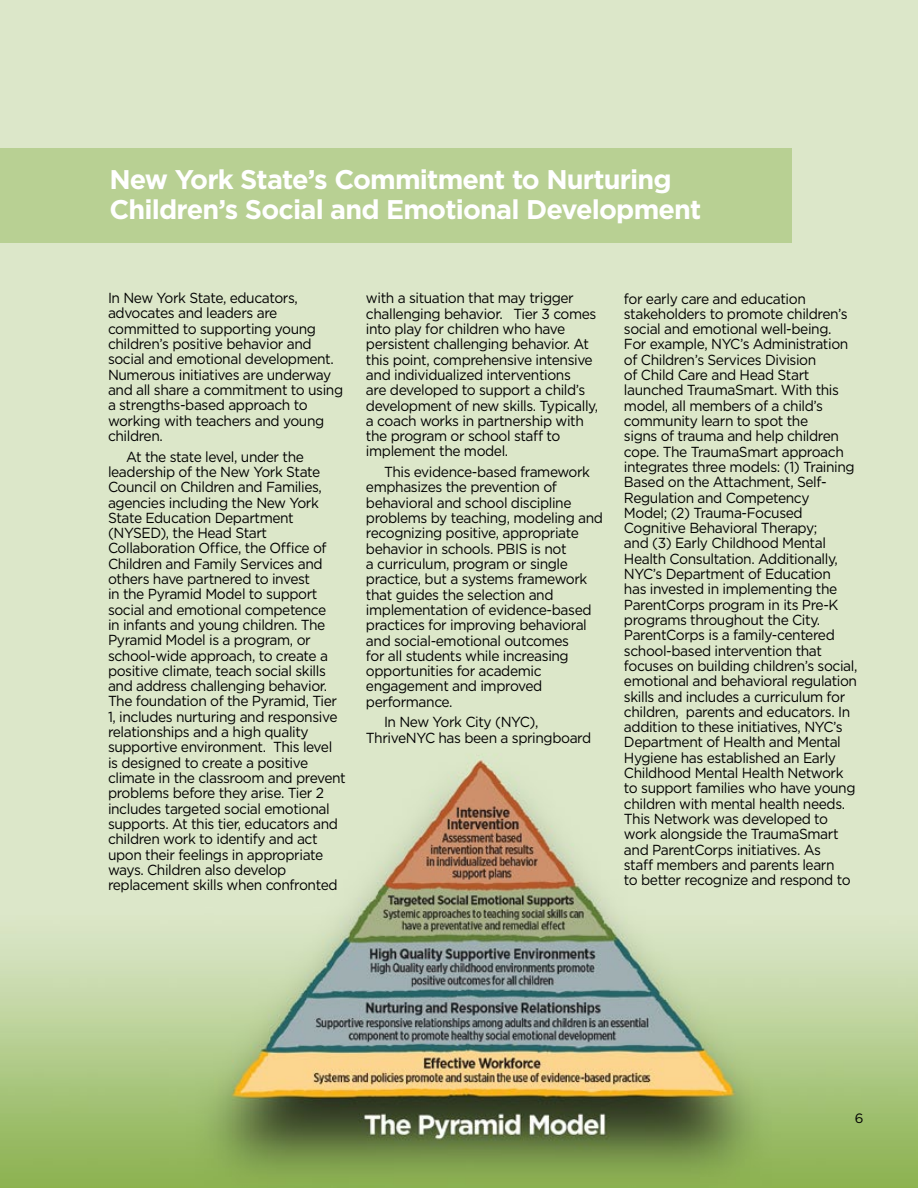
<style>
.page{position:relative;width:918px;height:1188px;background:#fff}
.page>*{position:absolute;margin:0;border:0;box-sizing:border-box;transform-origin:0 0}
.t1{font:700 27px/30px "Gotham";letter-spacing:-.03em;color:#fff}
.t2{font:14.55px/15.3px "Gotham";letter-spacing:-.03em;color:#000;scale:.95 1}
.t3{font:13.5px "Gotham";color:#000}
</style>
<div class="page">
<img style="left:0;top:0;width:918px;height:1188px">
<div style="left:0;top:148px;width:791px;height:95px;background:#b8d093"></div>
<h1 class="t1" style="left:109px;top:164px;width:594px">New York State’s Commitment to Nurturing<br>Children’s Social and Emotional Development</h1>
<p class="t2" style="left:108px;top:290px;width:249px">In New York State, educators, advocates and leaders are committed to supporting young children’s positive behavior and social and emotional development.<br>Numerous initiatives are underway and all share a commitment to using a strengths-based approach to working with teachers and young children.</p>
<p class="t2" style="left:108px;top:448px;width:252px;text-indent:18px">At the state level, under the leadership of the New York State Council on Children and Families, agencies including the New York State Education Department (NYSED), the Head Start Collaboration Office, the Office of Children and Family Services and others have partnered to invest<br>in the Pyramid Model to support social and emotional competence<br>in infants and young children. The Pyramid Model is a program, or school-wide approach, to create a positive climate, teach social skills and address challenging behavior.<br>The foundation of the Pyramid, Tier 1, includes nurturing and responsive relationships and a high quality supportive environment. This level is designed to create a positive climate in the classroom and prevent problems before they arise. Tier 2 includes targeted social emotional supports. At this tier, educators and children work to identify and act upon their feelings in appropriate ways. Children also develop replacement skills when confronted</p>
<p class="t2" style="left:366px;top:290px;width:246px">with a situation that may trigger challenging behavior. Tier 3 comes into play for children who have persistent challenging behavior. At this point, comprehensive intensive and individualized interventions<br>are developed to support a child’s development of new skills. Typically, a coach works in partnership with the program or school staff to implement the model.</p>
<p class="t2" style="left:366px;top:464px;width:251px;text-indent:18px">This evidence-based framework emphasizes the prevention of behavioral and school discipline problems by teaching, modeling and recognizing positive, appropriate behavior in schools. PBIS is not<br>a curriculum, program or single practice, but a systems framework that guides the selection and implementation of evidence-based practices for improving behavioral and social-emotional outcomes<br>for all students while increasing opportunities for academic engagement and improved performance.</p>
<p class="t2" style="left:366px;top:714px;width:239px;text-indent:18px">In New York City (NYC),<br>ThriveNYC has been a springboard</p>
<p class="t2" style="left:624px;top:290px;width:247px">for early care and education stakeholders to promote children’s social and emotional well-being.<br>For example, NYC’s Administration of Children’s Services Division<br>of Child Care and Head Start launched TraumaSmart. With this model, all members of a child’s community learn to spot the<br>signs of trauma and help children cope. The TraumaSmart approach integrates three models: (1) Training<br>Based on the Attachment, Self-<br>Regulation and Competency<br>Model; (2) Trauma-Focused<br>Cognitive Behavioral Therapy;<br>and (3) Early Childhood Mental<br>Health Consultation. Additionally,<br>NYC’s Department of Education<br>has invested in implementing the<br>ParentCorps program in its Pre-K programs throughout the City.<br>ParentCorps is a family-centered school-based intervention that focuses on building children’s social, emotional and behavioral regulation skills and includes a curriculum for children, parents and educators. In addition to these initiatives, NYC’s<br>Department of Health and Mental<br>Hygiene has established an Early<br>Childhood Mental Health Network to support families who have young children with mental health needs.<br>This Network was developed to work alongside the TraumaSmart and ParentCorps initiatives. As<br>staff members and parents learn<br>to better recognize and respond to</p>
<p class="t3" style="left:855px;top:1110px;width:10px">6</p>
</div>
